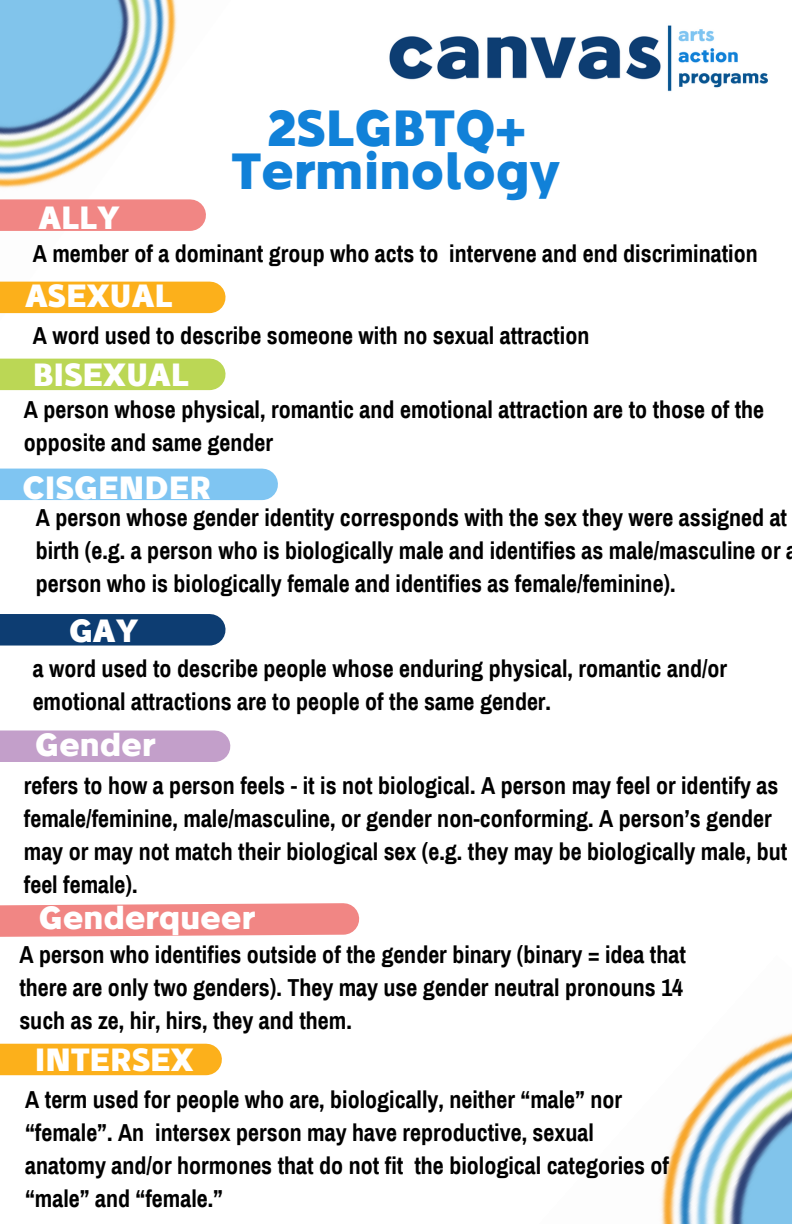
<style>
.page{position:relative;width:792px;height:1224px;background:#fff}
.page>*{position:absolute;margin:0;border:0;box-sizing:border-box;transform-origin:0 0}
.t1{font:700 49px "Stilu";color:#1181d8}
.t2{font:700 31px "Stilu";color:#fff}
.t3{font:700 24px/33px "Archivo Narrow";color:#000}
</style>
<div class="page">
<img style="left:0;top:0;width:226px;height:391px">
<img style="left:661px;top:1032px;width:131px;height:192px">
<img style="left:389px;top:25px;width:379px;height:67px">
<div style="left:0;top:199px;width:190px;height:32px;background:#f18684"></div>
<div style="left:0;top:282px;width:210px;height:31px;background:#fcb01b"></div>
<div style="left:0;top:359px;width:210px;height:31px;background:#bbd755"></div>
<div style="left:0;top:469px;width:262px;height:31px;background:#7fc5f2"></div>
<div style="left:0;top:614px;width:210px;height:32px;background:#0d3d72"></div>
<div style="left:0;top:730px;width:215px;height:32px;background:#c39fca"></div>
<svg style="left:0;top:903px;width:360px;height:34px"></svg>
<div style="left:0;top:1044px;width:206px;height:31px;background:#fcb01b"></div>
<p class="t2" style="left:38px;top:198px;width:83px">ALLY</p>
<p class="t1" style="left:267px;top:97px;width:260px">2SLGBTQ+</p>
<p class="t1" style="left:232px;top:140px;width:330px">Terminology</p>
<p class="t3" style="left:33px;top:237px;width:727px">A member of a dominant group who acts to intervene and end discrimination</p>
<p class="t2" style="left:25px;top:276px;width:149px">ASEXUAL</p>
<p class="t3" style="left:33px;top:319px;width:558px">A word used to describe someone with no sexual attraction</p>
<p class="t2" style="left:33px;top:355px;width:158px">BISEXUAL</p>
<p class="t3" style="left:24px;top:393px;width:742px">A person whose physical, romantic and emotional attraction are to those of the opposite and same gender</p>
<p class="t2" style="left:22px;top:468px;width:191px">CISGENDER</p>
<p class="t3" style="left:36px;top:502px;width:763px">A person whose gender identity corresponds with the sex they were assigned at birth (e.g. a person who is biologically male and identifies as male/masculine or a person who is biologically female and identifies as female/feminine).</p>
<p class="t2" style="left:69px;top:611px;width:71px">GAY</p>
<p class="t3" style="left:33px;top:652px;width:696px">a word used to describe people whose enduring physical, romantic and/or emotional attractions are to people of the same gender.</p>
<p class="t2" style="left:35px;top:725px;width:122px">Gender</p>
<p class="t3" style="left:24px;top:769px;width:765px">refers to how a person feels - it is not biological. A person may feel or identify as female/feminine, male/masculine, or gender non-conforming. A person’s gender may or may not match their biological sex (e.g. they may be biologically male, but feel female).</p>
<p class="t2" style="left:38px;top:898px;width:218px">Genderqueer</p>
<p class="t3" style="left:19px;top:938px;width:668px;text-align:justify">A person who identifies outside of the gender binary (binary = idea that there are only two genders). They may use gender neutral pronouns 14 such as ze, hir, hirs, they and them.</p>
<p class="t2" style="left:35px;top:1040px;width:160px">INTERSEX</p>
<p class="t3" style="left:25px;top:1083px;width:646px">A term used for people who are, biologically, neither “male” nor “female”. An intersex person may have reproductive, sexual anatomy and/or hormones that do not fit the biological categories of “male” and “female.”</p>
</div>
